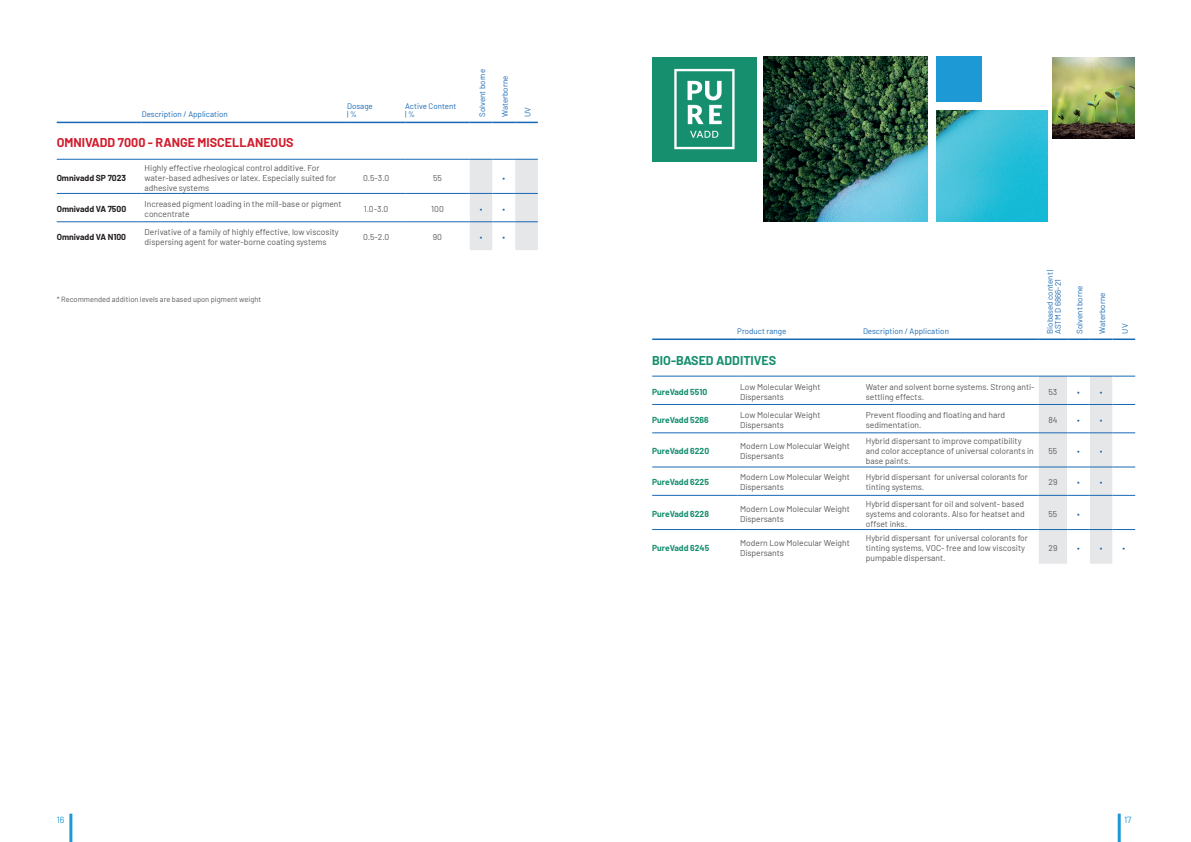
<style>
.page{position:relative;width:1191px;height:842px;background:#fff}
.page>*{position:absolute;margin:0;border:0;box-sizing:border-box;transform-origin:0 0}
.t1{font:700 12.5px "Barlow";color:#d01e2e}
.t2{font:700 12.5px "Barlow";color:#168f6f}
.t3{font:9px "Barlow";color:#1d99d6}
.t4{font:8.5px/10px "Barlow";color:#57585a}
.t5{font:700 8.5px "Barlow";color:#168f6f}
.t6{font:700 8.5px "Barlow";color:#231f20}
.t7{font:8.5px "Barlow";color:#1768b4}
.t8{font:8px/8px "Barlow";color:#1768b4}
.t9{font:7.5px "Barlow";color:#57585a}
</style>
<div class="page">
<hr style="left:57px;top:159px;width:85px;height:1px;background:#1768b4">
<hr style="left:142px;top:159px;width:205px;height:1px;background:#1768b4">
<hr style="left:347px;top:159px;width:58px;height:1px;background:#1768b4">
<hr style="left:405px;top:159px;width:65px;height:1px;background:#1768b4">
<hr style="left:57px;top:193px;width:85px;height:1px;background:#1768b4">
<hr style="left:142px;top:193px;width:205px;height:1px;background:#1768b4">
<hr style="left:347px;top:193px;width:58px;height:1px;background:#1768b4">
<hr style="left:405px;top:193px;width:65px;height:1px;background:#1768b4">
<hr style="left:57px;top:222px;width:85px;height:1px;background:#1768b4">
<hr style="left:142px;top:222px;width:205px;height:1px;background:#1768b4">
<hr style="left:347px;top:222px;width:58px;height:1px;background:#1768b4">
<hr style="left:405px;top:222px;width:65px;height:1px;background:#1768b4">
<hr style="left:347px;top:122px;width:58px;height:1px;background:#1768b4">
<hr style="left:405px;top:122px;width:65px;height:1px;background:#1768b4">
<svg style="left:470px;top:122px;width:68px;height:1px"></svg>
<hr style="left:57px;top:122px;width:85px;height:1px;background:#1768b4">
<hr style="left:142px;top:122px;width:205px;height:1px;background:#1768b4">
<svg style="left:470px;top:159px;width:68px;height:91px"></svg>
<hr style="left:1038px;top:338px;width:29px;height:2px;background:#1768b4">
<hr style="left:652px;top:376px;width:85px;height:1px;background:#1768b4">
<hr style="left:737px;top:376px;width:126px;height:1px;background:#1768b4">
<hr style="left:863px;top:376px;width:175px;height:1px;background:#1768b4">
<hr style="left:863px;top:404px;width:175px;height:1px;background:#1768b4">
<hr style="left:863px;top:433px;width:175px;height:1px;background:#1768b4">
<hr style="left:863px;top:467px;width:175px;height:1px;background:#1768b4">
<hr style="left:863px;top:495px;width:175px;height:1px;background:#1768b4">
<hr style="left:863px;top:529px;width:175px;height:1px;background:#1768b4">
<hr style="left:652px;top:404px;width:85px;height:1px;background:#1768b4">
<hr style="left:737px;top:404px;width:126px;height:1px;background:#1768b4">
<hr style="left:652px;top:433px;width:85px;height:1px;background:#1768b4">
<hr style="left:737px;top:433px;width:126px;height:1px;background:#1768b4">
<hr style="left:652px;top:467px;width:85px;height:1px;background:#1768b4">
<hr style="left:737px;top:467px;width:126px;height:1px;background:#1768b4">
<hr style="left:652px;top:495px;width:85px;height:1px;background:#1768b4">
<hr style="left:737px;top:495px;width:126px;height:1px;background:#1768b4">
<hr style="left:1067px;top:338px;width:22px;height:2px;background:#1768b4">
<hr style="left:1089px;top:338px;width:23px;height:2px;background:#1768b4">
<hr style="left:1112px;top:338px;width:23px;height:2px;background:#1768b4">
<hr style="left:652px;top:338px;width:85px;height:2px;background:#1768b4">
<hr style="left:737px;top:338px;width:126px;height:2px;background:#1768b4">
<hr style="left:863px;top:338px;width:175px;height:2px;background:#1768b4">
<svg style="left:1038px;top:376px;width:97px;height:188px"></svg>
<hr style="left:652px;top:529px;width:85px;height:1px;background:#1768b4">
<hr style="left:737px;top:529px;width:126px;height:1px;background:#1768b4">
<img style="left:652px;top:57px;width:105px;height:105px">
<img style="left:763px;top:57px;width:165px;height:164px">
<img style="left:936px;top:111px;width:111px;height:110px">
<div style="left:936px;top:57px;width:45px;height:45px;background:#1d99d6"></div>
<img style="left:1052px;top:57px;width:82px;height:82px">
<hr style="left:69px;top:814px;width:3px;height:28px;background:#1d99d6">
<hr style="left:1117px;top:814px;width:3px;height:28px;background:#1d99d6">
<p class="t8" style="left:142px;top:109px;width:87px">Description / Application</p>
<p class="t8" style="left:347px;top:101px;width:27px">Dosage | %</p>
<p class="t8" style="left:405px;top:101px;width:53px">Active Content | %</p>
<p class="t8" style="left:477px;top:117px;width:49px;rotate:-90deg">Solvent borne</p>
<p class="t8" style="left:500px;top:117px;width:42px;rotate:-90deg">Waterborne</p>
<h1 class="t1" style="left:57px;top:133px;width:238px">OMNIVADD 7000 - RANGE MISCELLANEOUS</h1>
<p class="t6" style="left:57px;top:171px;width:71px">Omnivadd SP 7023</p>
<p class="t4" style="left:145px;top:162px;width:193px">Highly effective rheological control additive. For water-based adhesives or latex. Especially suited for adhesive systems</p>
<p class="t4" style="left:363px;top:172px;width:28px">0.5-3.0</p>
<p class="t4" style="left:433px;top:172px;width:10px">55</p>
<p class="t7" style="left:502px;top:171px;width:4px">•</p>
<p class="t6" style="left:57px;top:202px;width:71px">Omnivadd VA 7500</p>
<p class="t4" style="left:145px;top:198px;width:198px">Increased pigment loading in the mill-base or pigment concentrate</p>
<p class="t4" style="left:364px;top:203px;width:26px">1.0-3.0</p>
<p class="t4" style="left:431px;top:203px;width:14px">100</p>
<p class="t7" style="left:480px;top:203px;width:27px">• •</p>
<p class="t6" style="left:57px;top:231px;width:71px">Omnivadd VA N100</p>
<p class="t4" style="left:145px;top:226px;width:196px">Derivative of a family of highly effective, low viscosity dispersing agent for water-borne coating systems</p>
<p class="t4" style="left:363px;top:231px;width:28px">0.5-2.0</p>
<p class="t4" style="left:433px;top:231px;width:11px">90</p>
<p class="t7" style="left:480px;top:231px;width:27px">• •</p>
<p class="t8" style="left:523px;top:117px;width:11px;rotate:-90deg">UV</p>
<p class="t9" style="left:57px;top:294px;width:206px">* Recommended addition levels are based upon pigment weight</p>
<p class="t8" style="left:737px;top:326px;width:51px">Product range</p>
<p class="t8" style="left:863px;top:326px;width:87px">Description / Application</p>
<p class="t8" style="left:1045px;top:334px;width:65px;rotate:-90deg">Biobased content |<br>ASTM D 6866-21</p>
<p class="t8" style="left:1075px;top:334px;width:49px;rotate:-90deg">Solvent borne</p>
<p class="t8" style="left:1097px;top:334px;width:42px;rotate:-90deg">Waterborne</p>
<p class="t8" style="left:1120px;top:334px;width:11px;rotate:-90deg">UV</p>
<h1 class="t2" style="left:652px;top:351px;width:126px">BIO-BASED ADDITIVES</h1>
<p class="t5" style="left:652px;top:385px;width:57px">PureVadd 5510</p>
<p class="t4" style="left:740px;top:381px;width:82px">Low Molecular Weight<br>Dispersants</p>
<p class="t4" style="left:866px;top:381px;width:170px">Water and solvent borne systems. Strong anti&shy;settling effects.</p>
<p class="t4" style="left:1048px;top:386px;width:10px">53</p>
<p class="t7" style="left:1077px;top:385px;width:27px">• •</p>
<p class="t5" style="left:652px;top:414px;width:58px">PureVadd 5266</p>
<p class="t4" style="left:740px;top:409px;width:82px">Low Molecular Weight<br>Dispersants</p>
<p class="t4" style="left:866px;top:409px;width:141px">Prevent flooding and floating and hard sedimentation.</p>
<p class="t4" style="left:1048px;top:414px;width:11px">84</p>
<p class="t7" style="left:1077px;top:414px;width:27px">• •</p>
<p class="t5" style="left:652px;top:445px;width:59px">PureVadd 6220</p>
<p class="t4" style="left:740px;top:440px;width:111px">Modern Low Molecular Weight<br>Dispersants</p>
<p class="t4" style="left:866px;top:435px;width:169px">Hybrid dispersant to improve compatibility and color acceptance of universal colorants in base paints.</p>
<p class="t4" style="left:1048px;top:445px;width:10px">55</p>
<p class="t7" style="left:1077px;top:445px;width:27px">• •</p>
<p class="t5" style="left:652px;top:476px;width:58px">PureVadd 6225</p>
<p class="t4" style="left:740px;top:472px;width:111px">Modern Low Molecular Weight<br>Dispersants</p>
<p class="t4" style="left:866px;top:472px;width:164px">Hybrid dispersant for universal colorants for tinting systems.</p>
<p class="t4" style="left:1048px;top:477px;width:10px">29</p>
<p class="t7" style="left:1077px;top:476px;width:27px">• •</p>
<p class="t5" style="left:652px;top:507px;width:58px">PureVadd 6228</p>
<p class="t4" style="left:740px;top:503px;width:111px">Modern Low Molecular Weight<br>Dispersants</p>
<p class="t4" style="left:866px;top:498px;width:160px;text-align:justify">Hybrid dispersant for oil and solvent- based systems and colorants. Also for heatset and offset inks.</p>
<p class="t4" style="left:1048px;top:508px;width:10px">55</p>
<p class="t7" style="left:1077px;top:507px;width:4px">•</p>
<p class="t5" style="left:652px;top:541px;width:59px">PureVadd 6245</p>
<p class="t4" style="left:740px;top:537px;width:111px">Modern Low Molecular Weight<br>Dispersants</p>
<p class="t4" style="left:866px;top:532px;width:164px">Hybrid dispersant for universal colorants for tinting systems, VOC- free and low viscosity pumpable dispersant.</p>
<p class="t4" style="left:1048px;top:542px;width:10px">29</p>
<p class="t7" style="left:1077px;top:542px;width:27px">• •</p>
<p class="t7" style="left:1122px;top:542px;width:4px">•</p>
<p class="t3" style="left:57px;top:813px;width:9px">16</p>
<p class="t3" style="left:1124px;top:813px;width:9px">17</p>
</div>
